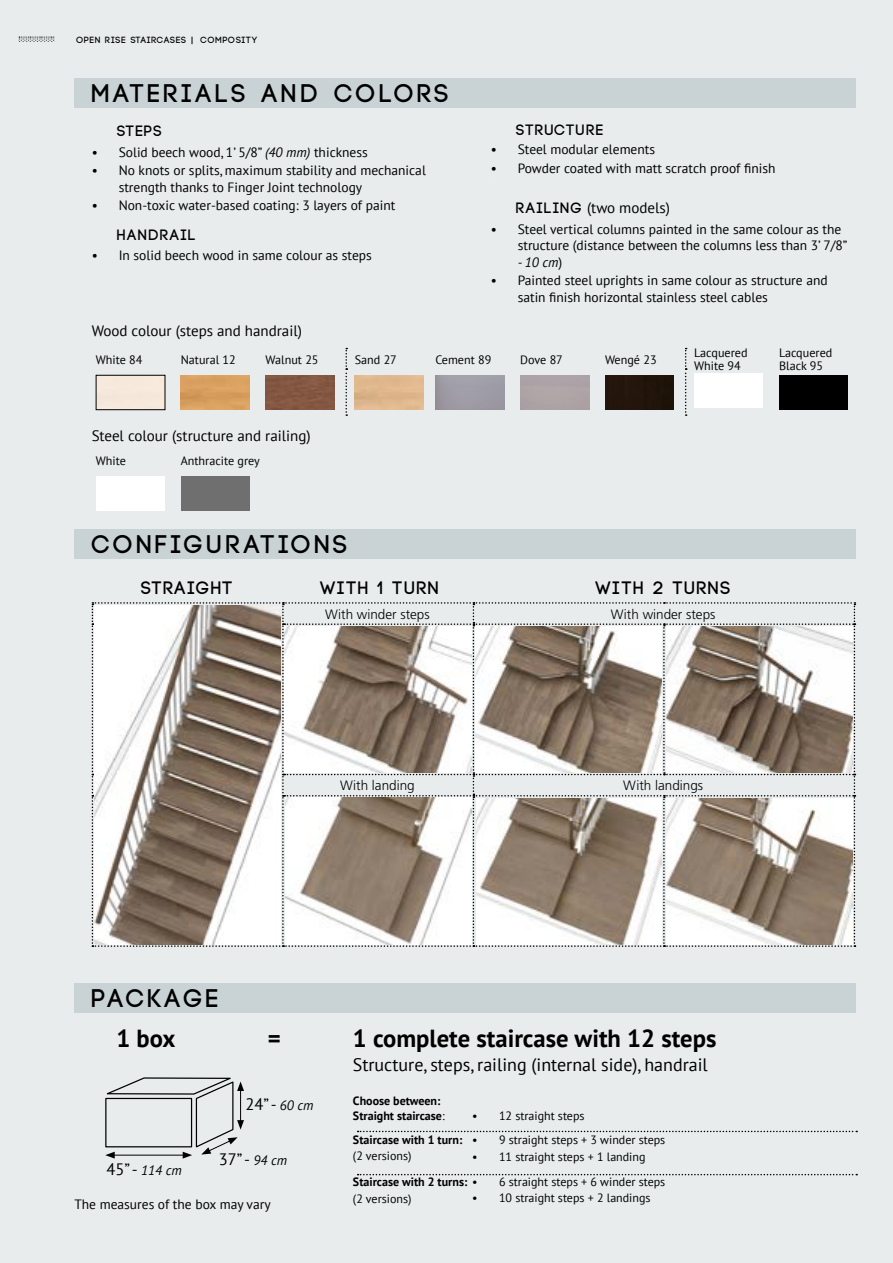
<style>
.page{position:relative;width:893px;height:1263px;background:#e8eced}
.page>*{position:absolute;margin:0;border:0;box-sizing:border-box;transform-origin:0 0}
.t1{font:700 25.5px "Code";letter-spacing:.15em;color:#000}
.t2{font:700 24.6px "PT Sans";color:#000}
.t3{font:18px "PT Sans";color:#000}
.t4{font:700 18px "Code";letter-spacing:.1em;color:#000}
.t5{font:16.5px "PT Sans";color:#000}
.t6{font:15px "PT Sans";color:#000}
.t7{font:700 15px "Code";letter-spacing:.1em;color:#000}
.t8{font:700 15px "Code";letter-spacing:.12em;color:#000}
.t9{font:13.5px/16.5px "PT Sans";color:#000}
.t10{font:300 13.5px "Frutiger LT Std";color:#000}
.t11{font:italic 13.5px "PT Sans";color:#000}
.t12{font:12.15px/13.5px "PT Sans";color:#000}
.t13{font:12px/24.8px "PT Sans";color:#000}
.t14{font:700 12px/15.5px "PT Sans";color:#000}
.t15{font:700 9px "Code";letter-spacing:.1em;color:#000}
.s1{font-family:"PT Sans"}
.s2{font-style:italic}
.s3{font-family:"Code";font-weight:700}
.s4{font-style:normal}
.s5{font-style:normal;font-size:16.5px}
.s6{font-style:italic;font-size:13.5px}
.s7{font-weight:400}
.s8{font-weight:700}
</style>
<div class="page">
<div style="left:74px;top:78px;width:782px;height:30px;background:#c9d2d4"></div>
<div style="left:74px;top:529px;width:782px;height:29px;background:#c9d2d4"></div>
<div style="left:74px;top:983px;width:782px;height:29px;background:#c9d2d4"></div>
<svg style="left:92px;top:602px;width:763px;height:345px"></svg>
<svg style="left:345px;top:348px;width:2px;height:68px"></svg>
<svg style="left:685px;top:348px;width:2px;height:68px"></svg>
<div style="left:98px;top:377px;width:65px;height:31px;background:#f6e9dc"></div>
<div style="left:96px;top:375px;width:69px;height:35px;border:1px solid #000"></div>
<img style="left:181px;top:375px;width:69px;height:35px">
<div style="left:266px;top:375px;width:68px;height:35px;background:#845742"></div>
<div style="left:605px;top:375px;width:69px;height:35px;background:#23150c"></div>
<div style="left:694px;top:374px;width:69px;height:34px;background:#fff"></div>
<div style="left:779px;top:375px;width:69px;height:35px;background:#000"></div>
<div style="left:96px;top:476px;width:69px;height:34px;background:#fff"></div>
<div style="left:181px;top:476px;width:69px;height:34px;background:#706f6f"></div>
<img style="left:95px;top:605px;width:186px;height:339px">
<img style="left:284px;top:626px;width:187px;height:146px">
<img style="left:285px;top:798px;width:186px;height:146px">
<img style="left:476px;top:626px;width:186px;height:146px">
<img style="left:666px;top:626px;width:187px;height:146px">
<img style="left:476px;top:799px;width:185px;height:145px">
<img style="left:666px;top:799px;width:186px;height:145px">
<svg style="left:358px;top:1131px;width:499px;height:1px"></svg>
<svg style="left:358px;top:1174px;width:499px;height:1px"></svg>
<svg style="left:105px;top:1077px;width:139px;height:81px"></svg>
<svg style="left:19px;top:37px;width:35px;height:5px"></svg>
<p class="t15" style="left:77px;top:35px;width:182px">OPEN RISE STAIRCASES <span class="s1">|</span> COMPOSITY</p>
<h1 class="t1" style="left:92px;top:80px;width:359px">MATERIALS AND COLORS</h1>
<p class="t7" style="left:117px;top:123px;width:46px">STEPS</p>
<p class="t9" style="left:92px;top:143px;width:278px">• Solid beech wood, 1’ 5/8” <span class="s2">(40 mm)</span> thickness</p>
<p class="t9" style="left:119px;top:162px;width:309px;text-indent:-27px">• No knots or splits, maximum stability and mechanical strength thanks to Finger Joint technology</p>
<p class="t9" style="left:92px;top:197px;width:305px">• Non-toxic water-based coating: 3 layers of paint</p>
<p class="t8" style="left:117px;top:227px;width:80px">HANDRAIL</p>
<p class="t9" style="left:92px;top:247px;width:282px">• In solid beech wood in same colour as steps</p>
<p class="t7" style="left:516px;top:122px;width:88px">STRUCTURE</p>
<p class="t9" style="left:491px;top:141px;width:166px">• Steel modular elements</p>
<p class="t9" style="left:491px;top:159px;width:286px">• Powder coated with matt scratch proof finish</p>
<p class="t6" style="left:516px;top:198px;width:155px"><span class="s3">RAILING</span> (two models)</p>
<p class="t9" style="left:518px;top:220px;width:331px;text-indent:-27px">• Steel vertical columns painted in the same colour as the structure (distance between the columns less than 3’ 7/8”</p>
<p class="t11" style="left:518px;top:253px;width:46px">- 10 cm<span class="s4">)</span></p>
<p class="t9" style="left:518px;top:272px;width:311px;text-indent:-27px">• Painted steel uprights in same colour as structure and satin finish horizontal stainless steel cables</p>
<p class="t6" style="left:92px;top:321px;width:212px">Wood colour (steps and handrail)</p>
<p class="t12" style="left:96px;top:352px;width:48px">White 84</p>
<p class="t12" style="left:181px;top:352px;width:57px">Natural 12</p>
<p class="t12" style="left:266px;top:352px;width:54px">Walnut 25</p>
<p class="t12" style="left:355px;top:352px;width:44px">Sand 27</p>
<p class="t12" style="left:435px;top:352px;width:57px">Cement 89</p>
<p class="t12" style="left:520px;top:352px;width:44px">Dove 87</p>
<p class="t12" style="left:605px;top:352px;width:53px">Wengé 23</p>
<p class="t12" style="left:694px;top:346px;width:55px">Lacquered<br>White 94</p>
<p class="t12" style="left:779px;top:346px;width:55px">Lacquered<br>Black 95</p>
<p class="t6" style="left:92px;top:426px;width:221px">Steel colour (structure and railing)</p>
<p class="t12" style="left:96px;top:454px;width:32px">White</p>
<p class="t12" style="left:181px;top:454px;width:81px">Anthracite grey</p>
<h1 class="t1" style="left:92px;top:531px;width:257px">CONFIGURATIONS</h1>
<h3 class="t4" style="left:141px;top:579px;width:93px">STRAIGHT</h3>
<h3 class="t4" style="left:320px;top:579px;width:120px">WITH 1 TURN</h3>
<h3 class="t4" style="left:596px;top:579px;width:136px">WITH 2 TURNS</h3>
<p class="t10" style="left:325px;top:606px;width:106px">With winder steps</p>
<p class="t10" style="left:611px;top:606px;width:106px">With winder steps</p>
<h1 class="t1" style="left:92px;top:985px;width:128px">PACKAGE</h1>
<p class="t10" style="left:340px;top:778px;width:76px">With landing</p>
<p class="t10" style="left:623px;top:778px;width:81px">With landings</p>
<h2 class="t2" style="left:116px;top:1022px;width:60px">1 box</h2>
<h2 class="t2" style="left:268px;top:1022px;width:14px">=</h2>
<h2 class="t2" style="left:353px;top:1022px;width:365px">1 complete staircase with 12 steps</h2>
<h3 class="t3" style="left:353px;top:1052px;width:357px">Structure, steps, railing (internal side), handrail</h3>
<p class="t11" style="left:107px;top:1162px;width:76px"><span class="s5">45” -</span> 114 cm</p>
<p class="t5" style="left:246px;top:1093px;width:69px">24” - <span class="s6">60 cm</span></p>
<p class="t5" style="left:219px;top:1148px;width:69px">37” - <span class="s6">94 cm</span></p>
<p class="t9" style="left:74px;top:1196px;width:198px">The measures of the box may vary</p>
<p class="t14" style="left:353px;top:1092px;width:93px">Choose between:<br>Straight staircase<span class="s7">:</span></p>
<p class="t13" style="left:472px;top:1103px;width:114px">• 12 straight steps</p>
<p class="t14" style="left:353px;top:1131px;width:111px">Staircase with 1 turn:</p>
<p class="t13" style="left:353px;top:1143px;width:60px">(2 versions)</p>
<p class="t13" style="left:472px;top:1127px;width:195px">• 9 straight steps + 3 winder steps</p>
<p class="t13" style="left:353px;top:1144px;width:314px;text-indent:119px">• 11 straight steps + 1 landing<br><span class="s8">Staircase with 2 turns:</span> • 6 straight steps + 6 winder steps</p>
<p class="t13" style="left:353px;top:1186px;width:60px">(2 versions)</p>
<p class="t13" style="left:472px;top:1185px;width:180px">• 10 straight steps + 2 landings</p>
</div>
